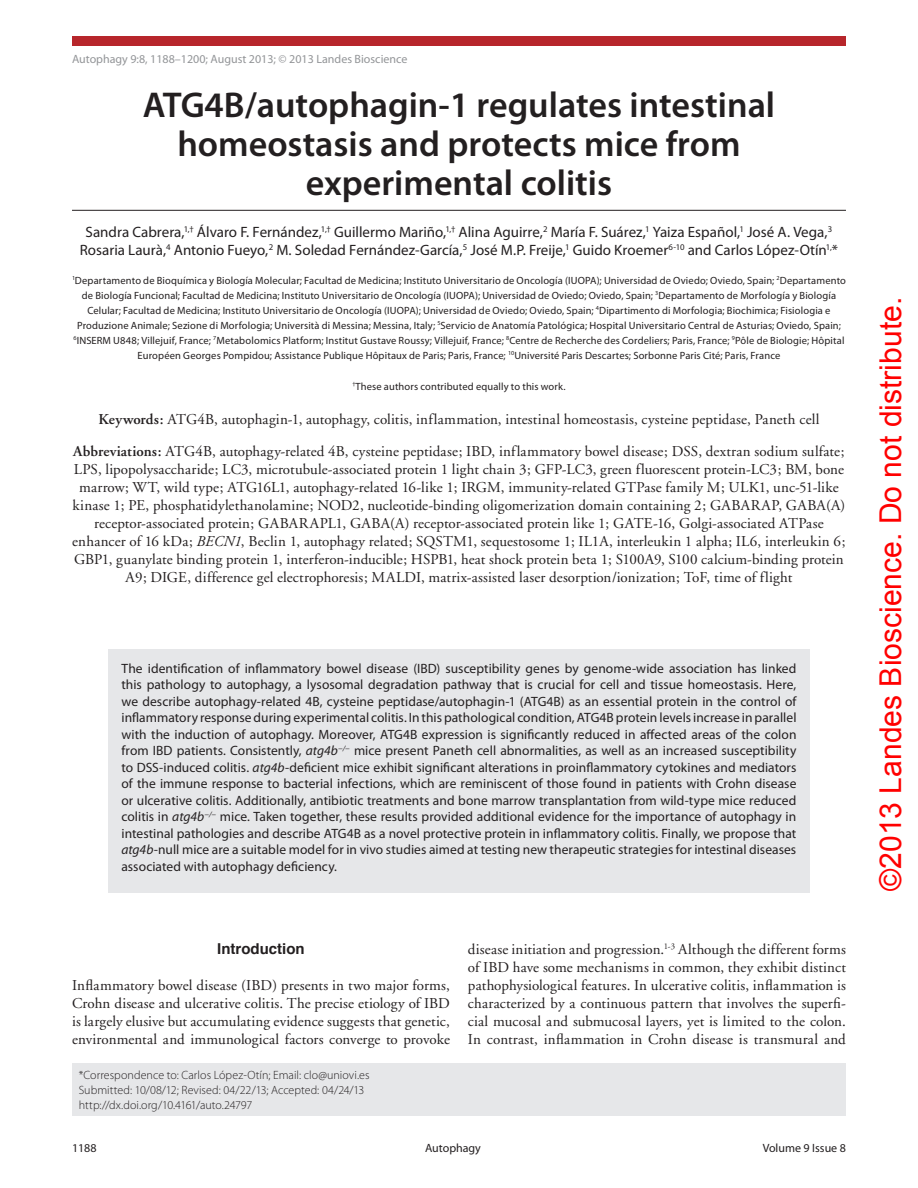
<style>
.page{position:relative;width:918px;height:1188px;background:#fff}
.page>*{position:absolute;margin:0;border:0;box-sizing:border-box;transform-origin:0 0}
.t1{font:600 36px/39px "Myriad Pro";color:#231f20;text-align:center}
.t2{font:30.15px "Arial";color:#f00}
.t3{font:15px/18px "Adobe Garamond";letter-spacing:.005em;color:#231f20;text-align:justify}
.t4{font:15px/18px "Myriad Pro";color:#231f20;text-align:center}
.t5{font:700 15px "Helvetica";color:#231f20}
.t6{font:13.5px/16.5px "Myriad Pro";letter-spacing:.005em;color:#231f20;text-align:justify}
.t7{font:300 12px/15px "Myriad Pro";letter-spacing:.005em;color:#231f20}
.t8{font:12px "Myriad Pro";color:#939598}
.t9{font:12px "Myriad Pro";color:#231f20}
.t10{font:10.5px/15px "Myriad Pro";letter-spacing:.01em;color:#231f20;text-align:center}
.s1{font-weight:600}
.s2{font-style:italic}
</style>
<div class="page">
<div style="left:72px;top:36px;width:774px;height:10px;background:#b7262b"></div>
<div style="left:72px;top:1063px;width:774px;height:53px;background:#e6e7e9"></div>
<div style="left:108px;top:649px;width:702px;height:244px;background:#e6e7e9"></div>
<hr style="left:72px;top:210px;width:774px;height:1px;background:#231f20">
<p class="t8" style="left:72px;top:52px;width:337px">Autophagy 9:8, 1188–1200; August 2013; © 2013 Landes Bioscience</p>
<h1 class="t1" style="left:143px;top:85px;width:634px">ATG4B/autophagin-1 regulates intestinal homeostasis and protects mice from experimental colitis</h1>
<p class="t4" style="left:80px;top:223px;width:760px">Sandra Cabrera,<sup>1,†</sup> Álvaro F. Fernández,<sup>1,†</sup> Guillermo Mariño,<sup>1,†</sup> Alina Aguirre,<sup>2</sup> María F. Suárez,<sup>1</sup> Yaiza Español,<sup>1</sup> José A. Vega,<sup>3<br></sup>Rosaria Laurà,<sup>4</sup> Antonio Fueyo,<sup>2</sup> M. Soledad Fernández-García,<sup>5</sup> José M.P. Freije,<sup>1</sup> Guido Kroemer<sup>6-10</sup> and Carlos López-Otín<sup>1,</sup>*</p>
<p class="t10" style="left:72px;top:273px;width:775px"><sup>1</sup>Departamento de Bioquímica y Biología Molecular; Facultad de Medicina; Instituto Universitario de Oncología (IUOPA); Universidad de Oviedo; Oviedo, Spain; <sup>2</sup>Departamento de Biología Funcional; Facultad de Medicina; Instituto Universitario de Oncología (IUOPA); Universidad de Oviedo; Oviedo, Spain; <sup>3</sup>Departamento de Morfología y Biología Celular; Facultad de Medicina; Instituto Universitario de Oncología (IUOPA); Universidad de Oviedo; Oviedo, Spain; <sup>4</sup>Dipartimento di Morfologia; Biochimica; Fisiologia e Produzione Animale; Sezione di Morfologia; Università di Messina; Messina, Italy; <sup>5</sup>Servicio de Anatomía Patológica; Hospital Universitario Central de Asturias; Oviedo, Spain; <sup>6</sup>INSERM U848; Villejuif, France; <sup>7</sup>Metabolomics Platform; Institut Gustave Roussy; Villejuif, France; <sup>8</sup>Centre de Recherche des Cordeliers; Paris, France; <sup>9</sup>Pôle de Biologie; Hôpital Européen Georges Pompidou; Assistance Publique Hôpitaux de Paris; Paris, France; <sup>10</sup>Université Paris Descartes; Sorbonne Paris Cité; Paris, France</p>
<p class="t10" style="left:352px;top:379px;width:215px"><sup>†</sup>These authors contributed equally to this work.</p>
<p class="t3" style="left:73px;top:404px;width:773px;line-height:31.5px;text-align:center"><span class="s1">Keywords:</span> ATG4B, autophagin-1, autophagy, colitis, inflammation, intestinal homeostasis, cysteine peptidase, Paneth cell<br><span class="s1">Abbreviations:</span> ATG4B, autophagy-related 4B, cysteine peptidase; IBD, inflammatory bowel disease; DSS, dextran sodium sulfate;</p>
<p class="t3" style="left:72px;top:460px;width:775px;text-align:center">LPS, lipopolysaccharide; LC3, microtubule-associated protein 1 light chain 3; GFP-LC3, green fluorescent protein-LC3; BM, bone marrow; WT, wild type; ATG16L1, autophagy-related 16-like 1; IRGM, immunity-related GTPase family M; ULK1, unc-51-like kinase 1; PE, phosphatidylethanolamine; NOD2, nucleotide-binding oligomerization domain containing 2; GABARAP, GABA(A) receptor-associated protein; GABARAPL1, GABA(A) receptor-associated protein like 1; GATE-16, Golgi-associated ATPase enhancer of 16 kDa; <span class="s2">BECN1</span>, Beclin 1, autophagy related; SQSTM1, sequestosome 1; IL1A, interleukin 1 alpha; IL6, interleukin 6; GBP1, guanylate binding protein 1, interferon-inducible; HSPB1, heat shock protein beta 1; S100A9, S100 calcium-binding protein A9; DIGE, difference gel electrophoresis; MALDI, matrix-assisted laser desorption/ionization; ToF, time of flight</p>
<p class="t6" style="left:121px;top:660px;width:677px">The identification of inflammatory bowel disease (IBD) susceptibility genes by genome-wide association has linked this pathology to autophagy, a lysosomal degradation pathway that is crucial for cell and tissue homeostasis. Here, we describe autophagy-related 4B, cysteine peptidase/autophagin-1 (ATG4B) as an essential protein in the control of inflammatory response during experimental colitis. In this pathological condition, ATG4B protein levels increase in parallel with the induction of autophagy. Moreover, ATG4B expression is significantly reduced in affected areas of the colon from IBD patients. Consistently, <span class="s2">atg4b</span><sup>−/−</sup> mice present Paneth cell abnormalities, as well as an increased susceptibility to DSS-induced colitis. <span class="s2">atg4b</span>-deficient mice exhibit significant alterations in proinflammatory cytokines and mediators of the immune response to bacterial infections, which are reminiscent of those found in patients with Crohn disease or ulcerative colitis. Additionally, antibiotic treatments and bone marrow transplantation from wild-type mice reduced colitis in <span class="s2">atg4b</span><sup>−/−</sup> mice. Taken together, these results provided additional evidence for the importance of autophagy in intestinal pathologies and describe ATG4B as a novel protective protein in inflammatory colitis. Finally, we propose that <span class="s2">atg4b-</span>null mice are a suitable model for in vivo studies aimed at testing new therapeutic strategies for intestinal diseases associated with autophagy deficiency.</p>
<p class="t5" style="left:217px;top:937px;width:89px">Introduction</p>
<p class="t3" style="left:72px;top:977px;width:379px">Inflammatory bowel disease (IBD) presents in two major forms, Crohn disease and ulcerative colitis. The precise etiology of IBD is largely elusive but accumulating evidence suggests that genetic, environmental and immunological factors converge to provoke</p>
<p class="t7" style="left:79px;top:1068px;width:292px">*Correspondence to: Carlos López-Otín; Email: clo@uniovi.es<br>Submitted: 10/08/12; Revised: 04/22/13; Accepted: 04/24/13 http://dx.doi.org/10.4161/auto.24797</p>
<p class="t3" style="left:468px;top:941px;width:379px">disease initiation and progression.<sup>1-3</sup> Although the different forms of IBD have some mechanisms in common, they exhibit distinct pathophysiological features. In ulcerative colitis, inflammation is characterized by a continuous pattern that involves the superfi&shy;cial mucosal and submucosal layers, yet is limited to the colon.<br>In contrast, inflammation in Crohn disease is transmural and</p>
<p class="t9" style="left:72px;top:1141px;width:26px">1188</p>
<p class="t9" style="left:425px;top:1141px;width:57px">Autophagy</p>
<p class="t9" style="left:763px;top:1141px;width:85px">Volume 9 Issue 8</p>
<h2 class="t2" style="left:871px;top:891px;width:595px;rotate:-90deg">©2013 Landes Bioscience. Do not distribute.</h2>
</div>
